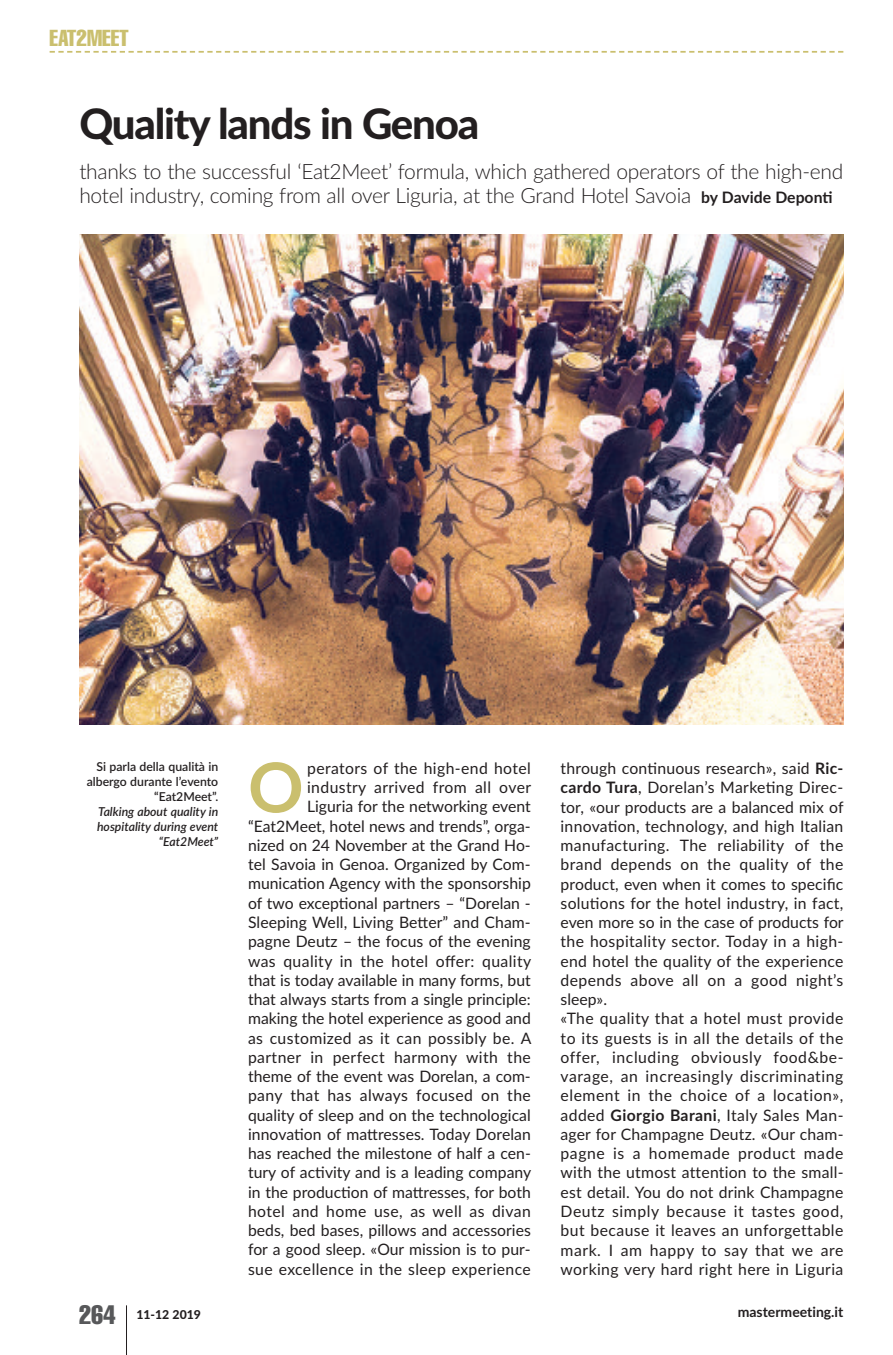
<style>
.page{position:relative;width:893px;height:1355px;background:#fff}
.page>*{position:absolute;margin:0;border:0;box-sizing:border-box;transform-origin:0 0}
.t1{font:700 68.77px "Lato";color:#cabf6e}
.t2{font:800 42px "Lato";letter-spacing:-.03em;color:#231f20}
.t3{font:extra-condensed 26.25px "Helvetica";color:#57585a}
.t4{font:extra-condensed 22.75px "Helvetica";color:#cabf6e}
.t5{font:300 21px/24.5px "Lato";letter-spacing:-.015em;color:#231f20}
.t6{font:15.75px/19.2px "Lato";letter-spacing:.01em;color:#231f20;text-align:right}
.t7{font:700 14px "Lato";color:#231f20}
.t8{font:600 12.25px/14.9px "Lato";color:#231f20;text-align:right}
.t9{font:italic 600 12.25px/14.9px "Lato";color:#231f20;text-align:right}
.t10{font:800 12.25px "Lato";color:#231f20}
.s1{font-weight:700;font-size:15.75px}
.s2{font-weight:700}
</style>
<div class="page">
<hr style="left:126px;top:1305px;width:1px;height:49px;background:#231f20">
<svg style="left:50px;top:51px;width:793px;height:2px"></svg>
<img style="left:79px;top:234px;width:764px;height:490px">
<h3 class="t4" style="left:50px;top:30px;width:81px">EAT2MEET</h3>
<h2 class="t2" style="left:79px;top:99px;width:401px">Quality lands in Genoa</h2>
<h3 class="t5" style="left:79px;top:159px;width:765px">thanks to the successful ‘Eat2Meet’ formula, which gathered operators of the high-end hotel industry, coming from all over Liguria, at the Grand Hotel Savoia <span class="s1">by Davide Deponti</span></h3>
<p class="t8" style="left:87px;top:759px;width:133px">Si parla della qualità in albergo durante l’evento “Eat2Meet”.</p>
<p class="t9" style="left:97px;top:804px;width:123px">Talking about quality in hospitality during event “Eat2Meet”</p>
<h1 class="t1" style="left:248px;top:748px;width:57px">O</h1>
<p class="t6" style="left:248px;top:758px;width:285px">perators of the high-end hotel industry arrived from all over<br>Liguria for the networking event “Eat2Meet, hotel news and trends”, orga&shy;nized on 24 November at the Grand Ho&shy;tel Savoia in Genoa. Organized by Com&shy;munication Agency with the sponsorship of two exceptional partners – “Dorelan - Sleeping Well, Living Better” and Cham&shy;pagne Deutz – the focus of the evening was quality in the hotel offer: quality that is today available in many forms, but that always starts from a single principle: making the hotel experience as good and as customized as it can possibly be. A partner in perfect harmony with the theme of the event was Dorelan, a com&shy;pany that has always focused on the quality of sleep and on the technological innovation of mattresses. Today Dorelan has reached the milestone of half a cen&shy;tury of activity and is a leading company in the production of mattresses, for both hotel and home use, as well as divan beds, bed bases, pillows and accessories for a good sleep. «Our mission is to pur&shy;sue excellence in the sleep experience</p>
<p class="t6" style="left:561px;top:759px;width:285px;text-align:left">through continuous research», said <span class="s2">Ric&shy;cardo Tura</span>, Dorelan’s Marketing Direc&shy;tor, «our products are a balanced mix of innovation, technology, and high Italian manufacturing. The reliability of the brand depends on the quality of the product, even when it comes to specific solutions for the hotel industry, in fact, even more so in the case of products for the hospitality sector. Today in a high&shy;end hotel the quality of the experience depends above all on a good night’s sleep».<br>«The quality that a hotel must provide to its guests is in all the details of the offer, including obviously food&amp;be&shy;varage, an increasingly discriminating element in the choice of a location», added <span class="s2">Giorgio Barani</span>, Italy Sales Man&shy;ager for Champagne Deutz. «Our cham&shy;pagne is a homemade product made with the utmost attention to the small&shy;est detail. You do not drink Champagne Deutz simply because it tastes good, but because it leaves an unforgettable mark. I am happy to say that we are working very hard right here in Liguria</p>
<h3 class="t3" style="left:79px;top:1305px;width:38px">264</h3>
<p class="t10" style="left:136px;top:1307px;width:66px">11-12 2019</p>
<p class="t7" style="left:738px;top:1303px;width:107px">mastermeeting.it</p>
</div>
